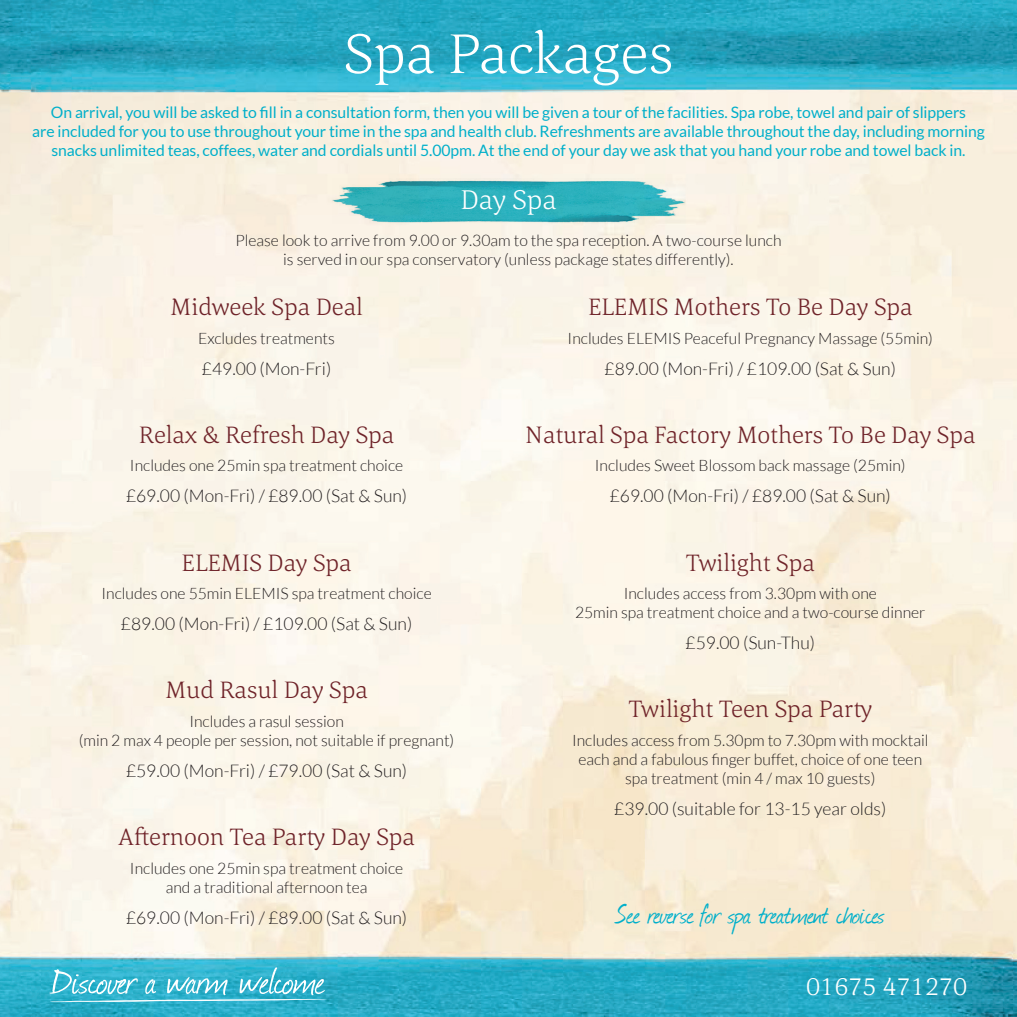
<style>
.page{position:relative;width:1017px;height:1017px;background:#fff}
.page>*{position:absolute;margin:0;border:0;box-sizing:border-box;transform-origin:0 0}
.t1{font:300 57.75px "Corda";color:#fff}
.t2{font:31.5px "Journal";letter-spacing:-.025em;color:#00afca}
.t3{font:300 28px "Corda";color:#fff}
.t4{font:300 26.25px "Corda";color:#fff}
.t5{font:300 24.5px "Corda";color:#6f2329}
.t6{font:300 17.5px "Lato";color:#231f20}
.t7{font:300 15.75px/18.9px "Lato";color:#231f20;text-align:center}
.t8{font:15.75px/18.9px "Lato";letter-spacing:-.005em;color:#00afca;text-align:center}
</style>
<div class="page">
<img style="left:0;top:0;width:1017px;height:1017px">
<svg style="left:50px;top:967px;width:278px;height:35px;background:#50bed4"></svg>
<img style="left:329px;top:179px;width:359px;height:44px">
<p class="t1" style="left:344px;top:16px;width:330px">Spa Packages</p>
<p class="t8" style="left:32px;top:103px;width:954px">On arrival, you will be asked to fill in a consultation form, then you will be given a tour of the facilities. Spa robe, towel and pair of slippers<br>are included for you to use throughout your time in the spa and health club. Refreshments are available throughout the day, including morning snacks unlimited teas, coffees, water and cordials until 5.00pm. At the end of your day we ask that you hand your robe and towel back in.</p>
<p class="t3" style="left:460px;top:181px;width:98px">Day Spa</p>
<p class="t7" style="left:235px;top:231px;width:548px">Please look to arrive from 9.00 or 9.30am to the spa reception. A two-course lunch is served in our spa conservatory (unless package states differently).</p>
<p class="t5" style="left:171px;top:290px;width:194px">Midweek Spa Deal</p>
<p class="t7" style="left:198px;top:329px;width:138px">Excludes treatments</p>
<p class="t6" style="left:202px;top:359px;width:131px">£49.00 (Mon-Fri)</p>
<p class="t5" style="left:139px;top:418px;width:257px">Relax &amp; Refresh Day Spa</p>
<p class="t7" style="left:130px;top:456px;width:275px">Includes one 25min spa treatment choice</p>
<p class="t6" style="left:126px;top:487px;width:283px">£69.00 (Mon-Fri) / £89.00 (Sat &amp; Sun)</p>
<p class="t5" style="left:182px;top:546px;width:172px">ELEMIS Day Spa</p>
<p class="t7" style="left:101px;top:584px;width:332px">Includes one 55min ELEMIS spa treatment choice</p>
<p class="t6" style="left:121px;top:615px;width:293px">£89.00 (Mon-Fri) / £109.00 (Sat &amp; Sun)</p>
<p class="t5" style="left:165px;top:674px;width:204px">Mud Rasul Day Spa</p>
<p class="t7" style="left:79px;top:712px;width:377px">Includes a rasul session<br>(min 2 max 4 people per session, not suitable if pregnant)</p>
<p class="t6" style="left:126px;top:761px;width:283px">£59.00 (Mon-Fri) / £79.00 (Sat &amp; Sun)</p>
<p class="t5" style="left:118px;top:821px;width:298px">Afternoon Tea Party Day Spa</p>
<p class="t7" style="left:130px;top:859px;width:275px">Includes one 25min spa treatment choice and a traditional afternoon tea</p>
<p class="t6" style="left:126px;top:908px;width:283px">£69.00 (Mon-Fri) / £89.00 (Sat &amp; Sun)</p>
<p class="t5" style="left:588px;top:290px;width:326px">ELEMIS Mothers To Be Day Spa</p>
<p class="t7" style="left:568px;top:329px;width:367px">Includes ELEMIS Peaceful Pregnancy Massage (55min)</p>
<p class="t6" style="left:605px;top:359px;width:293px">£89.00 (Mon-Fri) / £109.00 (Sat &amp; Sun)</p>
<p class="t5" style="left:525px;top:418px;width:452px">Natural Spa Factory Mothers To Be Day Spa</p>
<p class="t7" style="left:595px;top:456px;width:312px">Includes Sweet Blossom back massage (25min)</p>
<p class="t6" style="left:610px;top:487px;width:283px">£69.00 (Mon-Fri) / £89.00 (Sat &amp; Sun)</p>
<p class="t5" style="left:686px;top:546px;width:130px">Twilight Spa</p>
<p class="t7" style="left:575px;top:584px;width:352px">Includes access from 3.30pm with one<br>25min spa treatment choice and a two-course dinner</p>
<p class="t6" style="left:686px;top:633px;width:131px">£59.00 (Sun-Thu)</p>
<p class="t5" style="left:628px;top:693px;width:245px">Twilight Teen Spa Party</p>
<p class="t7" style="left:572px;top:731px;width:358px">Includes access from 5.30pm to 7.30pm with mocktail each and a fabulous finger buffet, choice of one teen spa treatment (min 4 / max 10 guests)</p>
<p class="t6" style="left:614px;top:799px;width:274px">£39.00 (suitable for 13-15 year olds)</p>
<p class="t2" style="left:616px;top:893px;width:271px">See reverse for spa treatment choices</p>
<p class="t4" style="left:806px;top:968px;width:163px">01675 471270</p>
</div>
